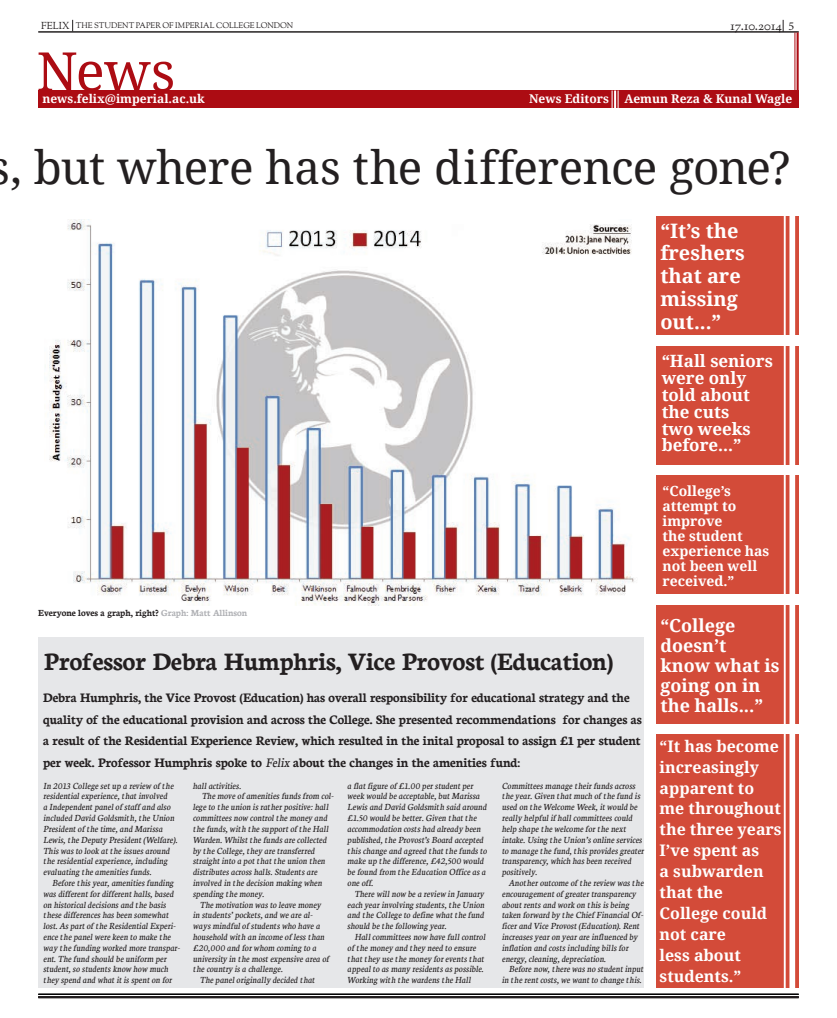
<style>
.page{position:relative;width:837px;height:1018px;background:#fff}
.page>*{position:absolute;margin:0;border:0;box-sizing:border-box;transform-origin:0 0}
.t1{font:54px "Noto Serif";color:#ac0c13}
.t2{font:45.8px "Noto Serif";letter-spacing:-.015em;color:#231f20}
.t3{font:700 26.9px "Neuton";color:#231f20}
.t4{font:700 19.9px/22.9px "Noto Serif";color:#fff}
.t5{font:700 17.9px/19.9px "Noto Serif";color:#fff}
.t6{font:700 16.9px/16.9px "Noto Serif";color:#fff}
.t7{font:700 15.9px/20.9px "Noto Serif";color:#fff}
.t8{font:700 13.9px/21.6px "Neuton";color:#231f20}
.t9{font:700 13.9px/14.9px "Noto Serif";color:#fff}
.t10{font:13px "Sorts Mill Goudy";color:#231f20}
.t11{font:700 12px "Noto Serif";color:#fff}
.t12{font:italic 10px/10.8px "Neuton";color:#231f20}
.t13{font:700 10px "Neuton";color:#231f20}
.t14{font:8px "Sorts Mill Goudy";color:#231f20}
.s1{font-size:10px}
.s2{font-family:"Minion Pro";font-size:12px}
.s3{color:#b0b1b5}
.s4{font-weight:400;font-style:italic}
</style>
<div class="page">
<hr style="left:38px;top:31px;width:760px;height:1px;background:#231f20">
<hr style="left:796px;top:32px;width:2px;height:75px;background:#ac0c13">
<hr style="left:794px;top:32px;width:1px;height:75px;background:#ac0c13">
<div style="left:38px;top:90px;width:760px;height:18px;background:#ac0c13"></div>
<svg style="left:611px;top:90px;width:7px;height:18px"></svg>
<div style="left:38px;top:637px;width:606px;height:351px;background:#e6e7e9"></div>
<div style="left:656px;top:734px;width:142px;height:254px;background:#d34b39"></div>
<div style="left:656px;top:605px;width:142px;height:119px;background:#d34b39"></div>
<div style="left:656px;top:475px;width:142px;height:119px;background:#d34b39"></div>
<div style="left:656px;top:346px;width:142px;height:118px;background:#d34b39"></div>
<div style="left:656px;top:216px;width:142px;height:119px;background:#d34b39"></div>
<hr style="left:38px;top:996px;width:760px;height:2px;background:#231f20">
<hr style="left:38px;top:993px;width:760px;height:1px;background:#000">
<div style="left:789px;top:205px;width:5px;height:783px;background:#fff"></div>
<hr style="left:783px;top:205px;width:2px;height:783px;background:#fff">
<img style="left:49px;top:219px;width:585px;height:386px">
<p class="t14" style="left:41px;top:21px;width:253px"><span class="s1">FELIX</span> THE STUDENT PAPER OF IMPERIAL COLLEGE LONDON</p>
<h3 class="t10" style="left:730px;top:17px;width:65px">17.10.2014 <span class="s2">5</span></h3>
<h1 class="t1" style="left:36px;top:34px;width:140px">News</h1>
<p class="t11" style="left:42px;top:91px;width:164px">news.felix@imperial.ac.uk</p>
<p class="t11" style="left:529px;top:91px;width:81px">News Editors</p>
<p class="t11" style="left:624px;top:91px;width:169px">Aemun Reza &amp; Kunal Wagle</p>
<h2 class="t2" style="left:-10px;top:136px;width:802px">s, but where has the difference gone?</h2>
<h3 class="t4" style="left:660px;top:218px;width:86px">“It’s the freshers that are missing out...”</h3>
<h3 class="t6" style="left:661px;top:352px;width:113px">“Hall seniors were only told about the cuts<br>two weeks before...”</h3>
<p class="t13" style="left:38px;top:606px;width:210px">Everyone loves a graph, right? <span class="s3">Graph: Matt Allinson</span></p>
<h3 class="t3" style="left:44px;top:644px;width:570px">Professor Debra Humphris, Vice Provost (Education)</h3>
<p class="t8" style="left:43px;top:686px;width:600px">Debra Humphris, the Vice Provost (Education) has overall responsibility for educational strategy and the quality of the educational provision and across the College. She presented recommendations for changes as a result of the Residential Experience Review, which resulted in the inital proposal to assign £1 per student per week. Professor Humphris spoke to <span class="s4">Felix</span> about the changes in the amenities fund:</p>
<p class="t12" style="left:43px;top:779px;width:136px">In 2013 College set up a review of the residential experience, that involved<br>a Independent panel of staff and also included David Goldsmith, the Union President of the time, and Marissa Lewis, the Deputy President (Welfare).<br>This was to look at the issues around the residential experience, including evaluating the amenities funds.</p>
<p class="t12" style="left:43px;top:876px;width:139px;text-indent:9px">Before this year, amenities funding was different for different halls, based on historical decisions and the basis these differences has been somewhat lost. As part of the Residential Experi&shy;ence the panel were keen to make the way the funding worked more transpar&shy;ent. The fund should be uniform per student, so students know how much they spend and what it is spent on for</p>
<p class="t12" style="left:193px;top:779px;width:50px">hall activities.</p>
<p class="t12" style="left:202px;top:790px;width:133px">The move of amenities funds from col-</p>
<p class="t12" style="left:193px;top:801px;width:137px">lege to the union is rather positive: hall</p>
<p class="t12" style="left:193px;top:812px;width:136px">committees now control the money and</p>
<p class="t12" style="left:193px;top:822px;width:137px">the funds, with the support of the Hall</p>
<p class="t12" style="left:193px;top:833px;width:135px">Warden. Whilst the funds are collected</p>
<p class="t12" style="left:193px;top:844px;width:123px">by the College, they are transferred</p>
<p class="t12" style="left:193px;top:855px;width:134px">straight into a pot that the union then</p>
<p class="t12" style="left:193px;top:866px;width:126px">distributes across halls. Students are</p>
<p class="t12" style="left:193px;top:876px;width:131px">involved in the decision making when</p>
<p class="t12" style="left:193px;top:887px;width:73px">spending the money.</p>
<p class="t12" style="left:200px;top:898px;width:122px">The motivation was to leave money</p>
<p class="t12" style="left:193px;top:909px;width:121px">in students’ pockets, and we are al-</p>
<p class="t12" style="left:193px;top:920px;width:128px">ways mindful of students who have a</p>
<p class="t12" style="left:193px;top:930px;width:133px">household with an income of less than</p>
<p class="t12" style="left:193px;top:941px;width:125px">£20,000 and for whom coming to a</p>
<p class="t12" style="left:193px;top:952px;width:138px">university in the most expensive area of</p>
<p class="t12" style="left:193px;top:963px;width:91px">the country is a challenge.</p>
<p class="t12" style="left:200px;top:974px;width:116px">The panel originally decided that</p>
<p class="t12" style="left:347px;top:779px;width:141px">a flat figure of £1.00 per student per week would be acceptable, but Marissa Lewis and David Goldsmith said around £1.50 would be better. Given that the accommodation costs had already been published, the Provost’s Board accepted this change and agreed that the funds to make up the difference, £42,500 would be found from the Education Office as a one off.</p>
<p class="t12" style="left:347px;top:887px;width:139px;text-align:justify;text-indent:7px">There will now be a review in January each year involving students, the Union and the College to define what the fund should be the following year.</p>
<p class="t12" style="left:347px;top:930px;width:139px;text-indent:7px">Hall committees now have full control of the money and they need to ensure that they use the money for events that appeal to as many residents as possible.<br>Working with the wardens the Hall</p>
<p class="t12" style="left:501px;top:779px;width:144px">Committees manage their funds across the year. Given that much of the fund is used on the Welcome Week, it would be really helpful if hall committees could help shape the welcome for the next intake. Using the Union’s online services to manage the fund, this provides greater transparency, which has been received positively.</p>
<p class="t12" style="left:501px;top:876px;width:143px;text-indent:7px">Another outcome of the review was the encouragement of greater transparency about rents and work on this is being taken forward by the Chief Financial Of&shy;ficer and Vice Provost (Education). Rent increases year on year are influenced by inflation and costs including bills for energy, cleaning, depreciation.</p>
<p class="t12" style="left:501px;top:963px;width:143px;text-align:right">Before now, there was no student input in the rent costs, we want to change this.</p>
<h3 class="t9" style="left:662px;top:483px;width:108px">“College’s attempt to improve<br>the student experience has not been well received.”</h3>
<h3 class="t5" style="left:660px;top:615px;width:121px">“College doesn’t know what is going on in the halls...”</h3>
<h3 class="t7" style="left:659px;top:735px;width:124px">“It has become increasingly apparent to me throughout the three years<br>I’ve spent as<br>a subwarden that the<br>College could not care<br>less about students.”</h3>
</div>
